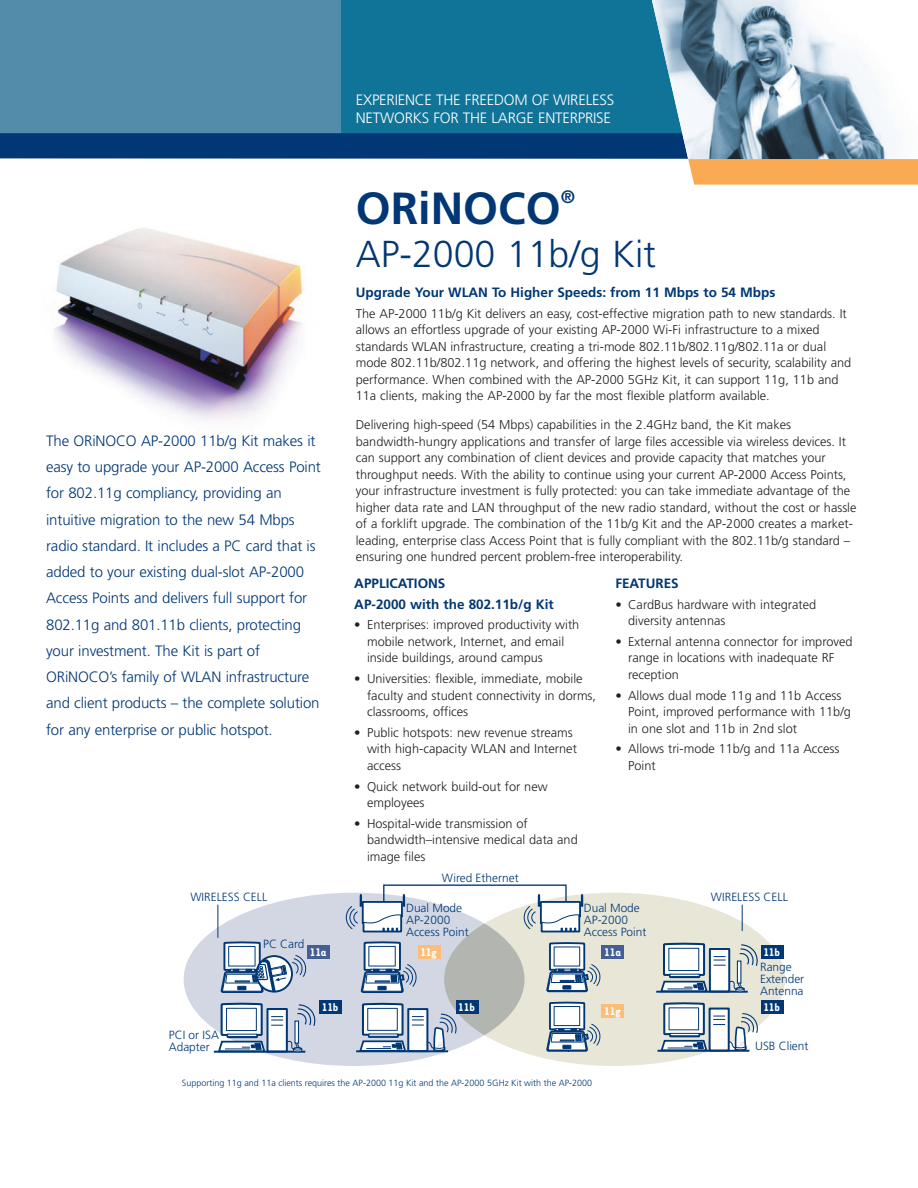
<style>
.page{position:relative;width:918px;height:1188px;background:#fff}
.page>*{position:absolute;margin:0;border:0;box-sizing:border-box;transform-origin:0 0}
.t1{font:700 45px "Frutiger";color:#013775}
.t2{font:300 37.5px "Frutiger";color:#013775}
.t3{font:700 18px "Frutiger";color:#013775}
.t4{font:300 15px/26.2px "Frutiger";letter-spacing:-.01em;color:#013775}
.t5{font:300 15px/18px "Frutiger";letter-spacing:-.015em;color:#fff}
.t6{font:700 13.5px/20.7px "Frutiger";color:#013775}
.t7{font:300 12.75px/16.5px "Frutiger";color:#231f20}
.t8{font:700 12.75px "Tarzana Narrow";color:#fff}
.t9{font:300 11.85px/12px "Frutiger";color:#013775}
.t10{font:300 9px "Frutiger";color:#013775}
</style>
<div class="page">
<img style="left:54px;top:228px;width:249px;height:193px">
<div style="left:45px;top:0;width:753px;height:150px;background:#107498"></div>
<div style="left:0;top:0;width:340px;height:148px;background:#518caa"></div>
<div style="left:444px;top:893px;width:341px;height:173px;background:#e8e7d7;border-radius:50%"></div>
<div style="left:184px;top:893px;width:340px;height:173px;background:#d2d7e3;border-radius:50%"></div>
<div style="left:444px;top:923px;width:80px;height:112px;background:#b3b5b1;border-radius:50%"></div>
<svg style="left:360px;top:941px;width:57px;height:52px"></svg>
<svg style="left:546px;top:942px;width:55px;height:51px"></svg>
<hr style="left:214px;top:1051px;width:91px;height:2px;background:#013775">
<svg style="left:217px;top:1002px;width:99px;height:56px"></svg>
<hr style="left:656px;top:991px;width:92px;height:2px;background:#013775">
<hr style="left:356px;top:1050px;width:92px;height:2px;background:#013775">
<svg style="left:358px;top:1002px;width:99px;height:51px"></svg>
<hr style="left:658px;top:1050px;width:91px;height:2px;background:#013775">
<svg style="left:659px;top:942px;width:99px;height:110px"></svg>
<hr style="left:218px;top:905px;width:1px;height:33px;background:#013775">
<svg style="left:742px;top:905px;width:1px;height:26px"></svg>
<svg style="left:220px;top:941px;width:86px;height:52px"></svg>
<div style="left:761px;top:945px;width:22px;height:14px;background:#013775"></div>
<div style="left:761px;top:1000px;width:22px;height:14px;background:#013775"></div>
<div style="left:456px;top:1000px;width:22px;height:14px;background:#013775"></div>
<div style="left:319px;top:1000px;width:23px;height:14px;background:#013775"></div>
<div style="left:307px;top:945px;width:23px;height:14px;background:#435f94"></div>
<div style="left:418px;top:945px;width:22px;height:14px;background:#fcbd79"></div>
<div style="left:602px;top:945px;width:22px;height:14px;background:#435f94"></div>
<div style="left:602px;top:1005px;width:22px;height:13px;background:#fcbd79"></div>
<svg style="left:346px;top:884px;width:237px;height:49px"></svg>
<svg style="left:546px;top:1001px;width:55px;height:51px"></svg>
<div style="left:0;top:133px;width:688px;height:26px;background:#013775"></div>
<svg style="left:647px;top:0;width:271px;height:185px"></svg>
<p class="t4" style="left:46px;top:429px;width:276px">The ORiNOCO AP-2000 11b/g Kit makes it easy to upgrade your AP-2000 Access Point for 802.11g compliancy, providing an intuitive migration to the new 54 Mbps radio standard. It includes a PC card that is added to your existing dual-slot AP-2000<br>Access Points and delivers full support for 802.11g and 801.11b clients, protecting your investment. The Kit is part of ORiNOCO’s family of WLAN infrastructure and client products – the complete solution for any enterprise or public hotspot.</p>
<p class="t5" style="left:356px;top:92px;width:260px">EXPERIENCE THE FREEDOM OF WIRELESS<br>NETWORKS FOR THE LARGE ENTERPRISE</p>
<h1 class="t1" style="left:356px;top:190px;width:206px">ORiNOCO</h1>
<h3 class="t3" style="left:561px;top:189px;width:16px">®</h3>
<h2 class="t2" style="left:356px;top:239px;width:302px">AP-2000 11b/g Kit</h2>
<p class="t6" style="left:356px;top:283px;width:421px">Upgrade Your WLAN To Higher Speeds: from 11 Mbps to 54 Mbps</p>
<p class="t7" style="left:356px;top:306px;width:497px">The AP-2000 11b/g Kit delivers an easy, cost-effective migration path to new standards. It allows an effortless upgrade of your existing AP-2000 Wi-Fi infrastructure to a mixed standards WLAN infrastructure, creating a tri-mode 802.11b/802.11g/802.11a or dual mode 802.11b/802.11g network, and offering the highest levels of security, scalability and performance. When combined with the AP-2000 5GHz Kit, it can support 11g, 11b and 11a clients, making the AP-2000 by far the most flexible platform available.</p>
<p class="t7" style="left:356px;top:418px;width:502px">Delivering high-speed (54 Mbps) capabilities in the 2.4GHz band, the Kit makes bandwidth-hungry applications and transfer of large files accessible via wireless devices. It can support any combination of client devices and provide capacity that matches your throughput needs. With the ability to continue using your current AP-2000 Access Points, your infrastructure investment is fully protected: you can take immediate advantage of the higher data rate and LAN throughput of the new radio standard, without the cost or hassle of a forklift upgrade. The combination of the 11b/g Kit and the AP-2000 creates a market&shy;leading, enterprise class Access Point that is fully compliant with the 802.11b/g standard – ensuring one hundred percent problem-free interoperability.</p>
<p class="t6" style="left:354px;top:574px;width:201px">APPLICATIONS<br>AP-2000 with the 802.11b/g Kit</p>
<p class="t7" style="left:367px;top:618px;width:214px;text-indent:-13px">• Enterprises: improved productivity with mobile network, Internet, and email inside buildings, around campus</p>
<p class="t7" style="left:367px;top:671px;width:231px;text-indent:-13px">• Universities: flexible, immediate, mobile faculty and student connectivity in dorms, classrooms, offices</p>
<p class="t7" style="left:367px;top:725px;width:211px;text-indent:-13px">• Public hotspots: new revenue streams with high-capacity WLAN and Internet access</p>
<p class="t7" style="left:367px;top:779px;width:182px;text-indent:-13px">• Quick network build-out for new employees</p>
<p class="t7" style="left:367px;top:816px;width:212px;text-indent:-13px">• Hospital-wide transmission of bandwidth–intensive medical data and image files</p>
<p class="t6" style="left:615px;top:574px;width:65px">FEATURES</p>
<p class="t7" style="left:628px;top:597px;width:190px;text-indent:-13px">• CardBus hardware with integrated diversity antennas</p>
<p class="t7" style="left:628px;top:634px;width:226px;text-indent:-13px">• External antenna connector for improved range in locations with inadequate RF reception</p>
<p class="t7" style="left:628px;top:688px;width:224px;text-indent:-13px">• Allows dual mode 11g and 11b Access<br>Point, improved performance with 11b/g in one slot and 11b in 2nd slot</p>
<p class="t7" style="left:628px;top:742px;width:213px;text-indent:-13px">• Allows tri-mode 11b/g and 11a Access<br>Point</p>
<p class="t9" style="left:442px;top:873px;width:78px">Wired Ethernet</p>
<p class="t9" style="left:406px;top:902px;width:64px">Dual Mode<br>AP-2000<br>Access Point</p>
<p class="t9" style="left:190px;top:892px;width:79px">WIRELESS CELL</p>
<p class="t9" style="left:711px;top:892px;width:79px">WIRELESS CELL</p>
<p class="t9" style="left:584px;top:902px;width:64px">Dual Mode<br>AP-2000<br>Access Point</p>
<p class="t9" style="left:263px;top:939px;width:43px">PC Card</p>
<p class="t8" style="left:310px;top:948px;width:18px">11a</p>
<p class="t8" style="left:420px;top:948px;width:18px">11g</p>
<p class="t8" style="left:604px;top:948px;width:18px">11a</p>
<p class="t8" style="left:763px;top:948px;width:18px">11b</p>
<p class="t9" style="left:760px;top:962px;width:46px">Range<br>Extender<br>Antenna</p>
<p class="t9" style="left:169px;top:1030px;width:52px">PCI or ISA<br>Adapter</p>
<p class="t8" style="left:322px;top:1003px;width:18px">11b</p>
<p class="t8" style="left:458px;top:1003px;width:18px">11b</p>
<p class="t8" style="left:763px;top:1003px;width:18px">11b</p>
<p class="t8" style="left:604px;top:1007px;width:18px">11g</p>
<p class="t9" style="left:755px;top:1041px;width:55px">USB Client</p>
<p class="t10" style="left:182px;top:1079px;width:412px">Supporting 11g and 11a clients requires the AP-2000 11g Kit and the AP-2000 5GHz Kit with the AP-2000</p>
</div>
